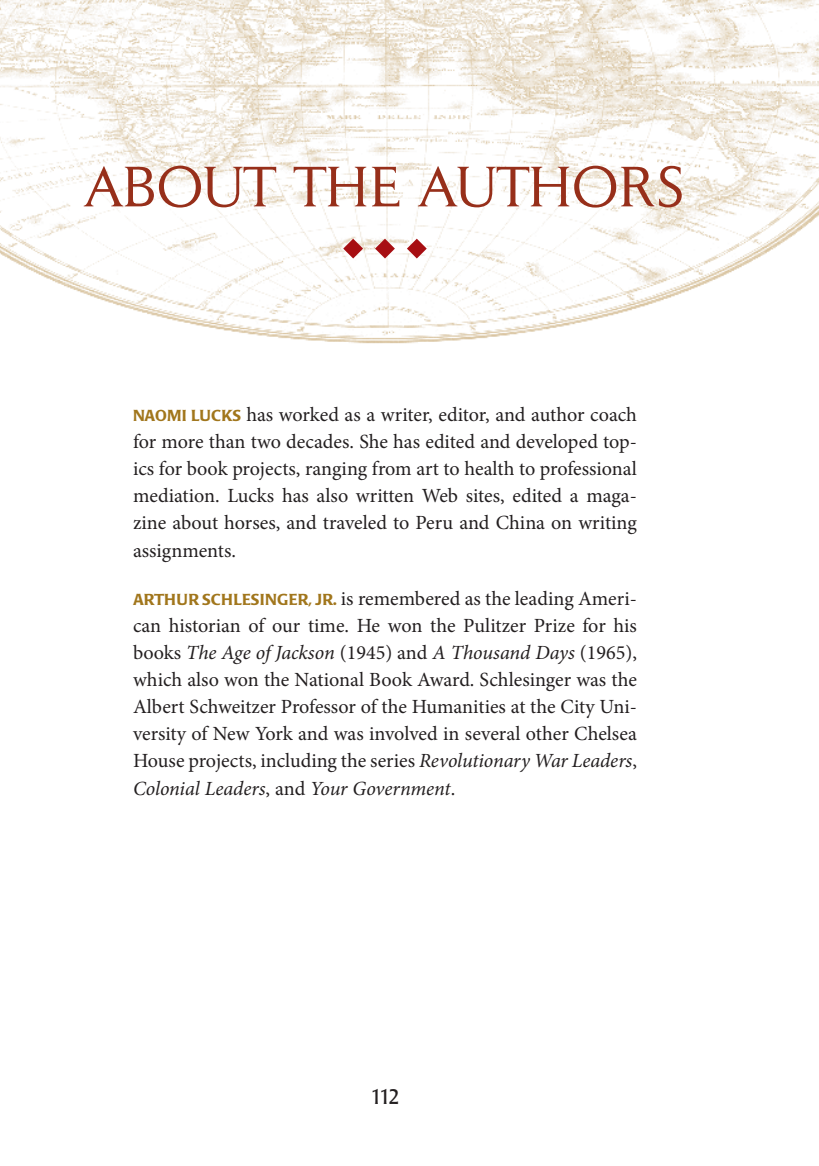
<style>
.page{position:relative;width:819px;height:1166px;background:#fff}
.page>*{position:absolute;margin:0;border:0;box-sizing:border-box;transform-origin:0 0}
.t1{font:56px "Daily News";letter-spacing:.015em;color:#972f1a}
.t2{font:condensed 21px "Poppl Laudatio";color:#231f20}
.t3{font:20.12px/27.1px "Minion Pro";letter-spacing:-.005em;color:#231f20;text-align:justify}
.s1{font-family:"Poppl Laudatio";font-weight:500;font-size:15.75px;color:#a1761c}
.s2{font-style:italic}
</style>
<div class="page">
<img style="left:0;top:0;width:819px;height:344px">
<svg style="left:375px;top:239px;width:20px;height:19px"></svg>
<svg style="left:343px;top:239px;width:20px;height:19px"></svg>
<svg style="left:407px;top:239px;width:20px;height:19px"></svg>
<h1 class="t1" style="left:84px;top:153px;width:602px">ABOUT THE AUTHORS</h1>
<p class="t3" style="left:133px;top:401px;width:506px"><span class="s1">NAOMI LUCKS</span> has worked as a writer, editor, and author coach for more than two decades. She has edited and developed top&shy;ics for book projects, ranging from art to health to professional mediation. Lucks has also written Web sites, edited a maga&shy;zine about horses, and traveled to Peru and China on writing assignments.</p>
<p class="t3" style="left:133px;top:584px;width:506px"><span class="s1">ARTHUR SCHLESI NGER, JR.</span> is remembered as the leading Ameri&shy;can historian of our time. He won the Pulitzer Prize for his books <span class="s2">The Age of Jackson</span> (1945) and <span class="s2">A Thousand Days</span> (1965), which also won the National Book Award. Schlesinger was the Albert Schweitzer Professor of the Humanities at the City Uni&shy;versity of New York and was involved in several other Chelsea House projects, including the series <span class="s2">Revolutionary War Leaders</span>, <span class="s2">Colonial Leaders</span>, and <span class="s2">Your Government</span>.</p>
<p class="t2" style="left:371px;top:1084px;width:30px">112</p>
</div>
